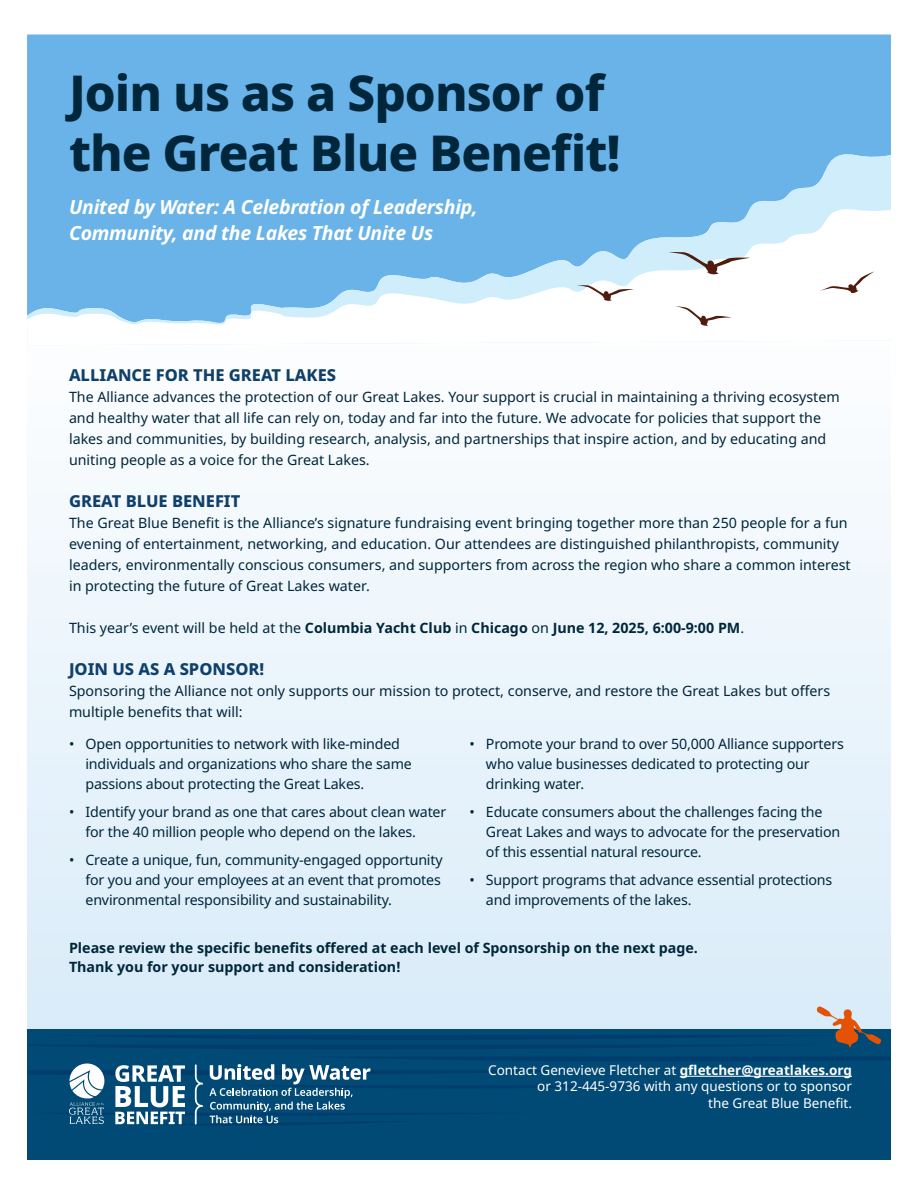
<style>
.page{position:relative;width:918px;height:1188px;background:#fff}
.page>*{position:absolute;margin:0;border:0;box-sizing:border-box;transform-origin:0 0}
.t1{font:800 49.5px/59.4px "Noto Sans";letter-spacing:-.02em;color:#00263b}
.t2{font:italic 700 19.5px/25.5px "Noto Sans";letter-spacing:-.015em;color:#fff}
.t3{font:800 16.5px "Noto Sans";color:#0f406b}
.t4{font:14.25px/20.2px "Noto Sans";color:#00263b}
.t5{font:700 14.25px/19.5px "Noto Sans";color:#00263b}
.t6{font:13.5px/16.5px "Noto Sans";color:#fff;text-align:right}
.s1{font-weight:400}
.s2{font-weight:700}
</style>
<div class="page">
<div style="left:27px;top:286px;width:864px;height:744px;background:linear-gradient(to bottom,#fff,#d9ebf9)"></div>
<div style="left:27px;top:1029px;width:864px;height:131px;background:#004a75"></div>
<div style="left:27px;top:34px;width:864px;height:114px;background:#69b3e8"></div>
<svg style="left:27px;top:148px;width:864px;height:56px;background:#70b7e9"></svg>
<svg style="left:27px;top:204px;width:864px;height:141px"></svg>
<svg style="left:577px;top:285px;width:57px;height:17px"></svg>
<svg style="left:669px;top:252px;width:81px;height:23px"></svg>
<svg style="left:675px;top:306px;width:57px;height:20px"></svg>
<svg style="left:820px;top:271px;width:54px;height:22px"></svg>
<svg style="left:28px;top:1057px;width:863px;height:68px"></svg>
<svg style="left:27px;top:1006px;width:855px;height:43px"></svg>
<hr style="left:680px;top:1076px;width:172px;height:1px;background:#fff">
<h1 class="t1" style="left:69px;top:64px;width:553px">Join us as a Sponsor of the Great Blue Benefit!</h1>
<h2 class="t2" style="left:69px;top:195px;width:410px">United by Water: A Celebration of Leadership,<br>Community, and the Lakes That Unite Us</h2>
<p class="t3" style="left:69px;top:363px;width:269px">ALLIANCE FOR THE GREAT LAKES</p>
<p class="t4" style="left:69px;top:387px;width:772px;line-height:21px">The Alliance advances the protection of our Great Lakes. Your support is crucial in maintaining a thriving ecosystem and healthy water that all life can rely on, today and far into the future. We advocate for policies that support the lakes and communities, by building research, analysis, and partnerships that inspire action, and by educating and uniting people as a voice for the Great Lakes.</p>
<p class="t3" style="left:69px;top:489px;width:173px">GREAT BLUE BENEFIT</p>
<p class="t4" style="left:69px;top:513px;width:783px;line-height:21px">The Great Blue Benefit is the Alliance’s signature fundraising event bringing together more than 250 people for a fun evening of entertainment, networking, and education. Our attendees are distinguished philanthropists, community leaders, environmentally conscious consumers, and supporters from across the region who share a common interest in protecting the future of Great Lakes water.</p>
<p class="t5" style="left:69px;top:618px;width:677px"><span class="s1">This year’s event will be held at the</span> Columbia Yacht Club <span class="s1">in</span> Chicago <span class="s1">on</span> June 12, 2025, 6:00-9:00 PM<span class="s1">.</span></p>
<p class="t3" style="left:69px;top:657px;width:197px">JOIN US AS A SPONSOR!</p>
<p class="t4" style="left:69px;top:681px;width:763px;line-height:21px">Sponsoring the Alliance not only supports our mission to protect, conserve, and restore the Great Lakes but offers multiple benefits that will:</p>
<p class="t4" style="left:86px;top:734px;width:328px;text-indent:-17px">• Open opportunities to network with like-minded individuals and organizations who share the same passions about protecting the Great Lakes.</p>
<p class="t4" style="left:86px;top:802px;width:362px;text-indent:-17px">• Identify your brand as one that cares about clean water for the 40 million people who depend on the lakes.</p>
<p class="t4" style="left:86px;top:850px;width:359px;text-indent:-17px">• Create a unique, fun, community-engaged opportunity for you and your employees at an event that promotes environmental responsibility and sustainability.</p>
<p class="t4" style="left:486px;top:734px;width:359px;text-indent:-17px">• Promote your brand to over 50,000 Alliance supporters who value businesses dedicated to protecting our drinking water.</p>
<p class="t4" style="left:486px;top:802px;width:356px;text-indent:-17px">• Educate consumers about the challenges facing the<br>Great Lakes and ways to advocate for the preservation of this essential natural resource.</p>
<p class="t4" style="left:486px;top:870px;width:348px;text-indent:-17px">• Support programs that advance essential protections and improvements of the lakes.</p>
<p class="t5" style="left:69px;top:938px;width:631px">Please review the specific benefits offered at each level of Sponsorship on the next page.<br>Thank you for your support and consideration!</p>
<p class="t6" style="left:488px;top:1062px;width:365px">Contact Genevieve Fletcher at <span class="s2">gfletcher@greatlakes.org </span>or 312-445-9736 with any questions or to sponsor<br>the Great Blue Benefit.</p>
</div>
